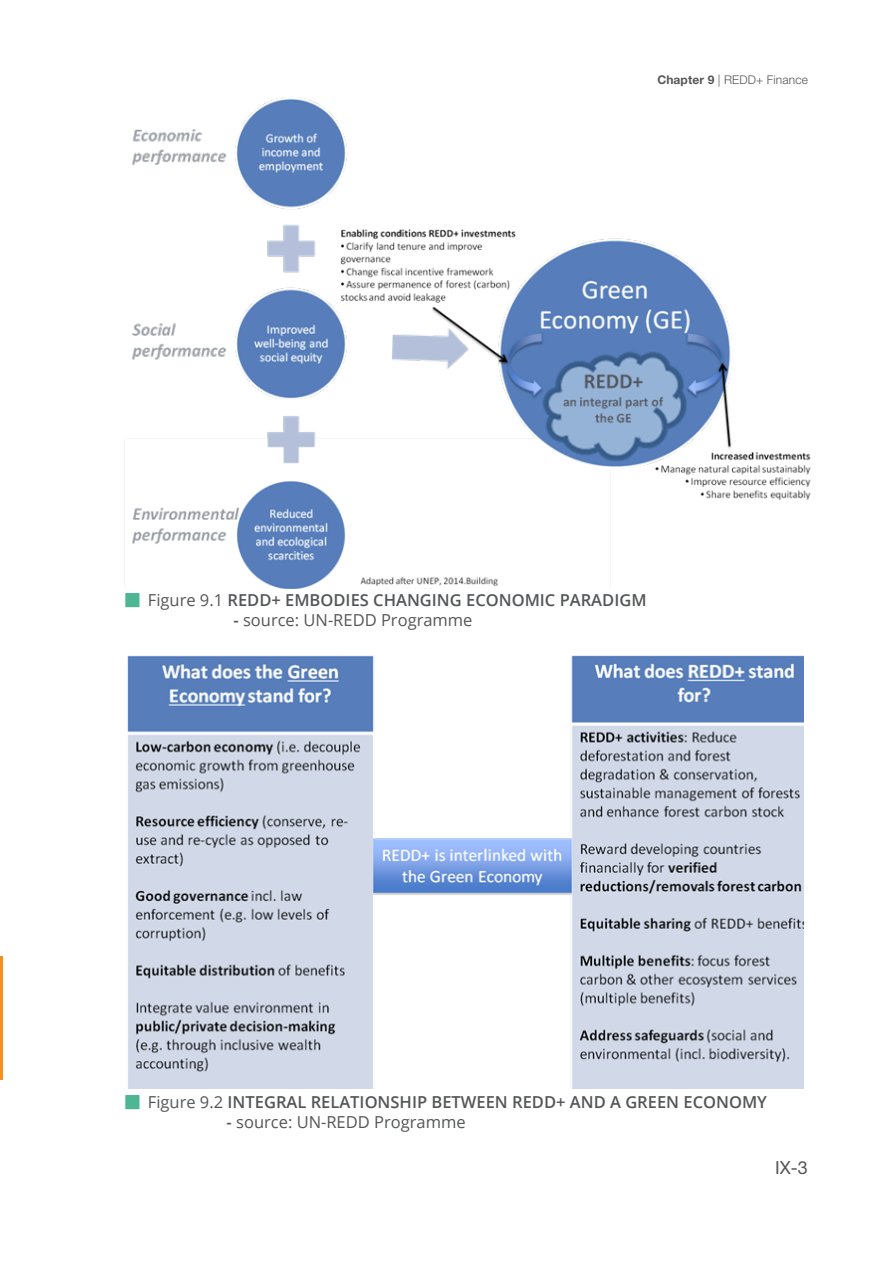
<style>
.page{position:relative;width:893px;height:1263px;background:#fff}
.page>*{position:absolute;margin:0;border:0;box-sizing:border-box;transform-origin:0 0}
.t1{font:18px "Helvetica Neue";color:#545557}
.head{font:600 16.5px "Open Sans";color:#545557}
.head-2{font:16.5px "Open Sans";color:#545557}
.t2{font:300 12px "Helvetica Neue";letter-spacing:.01em;color:#545557}
.s1{font-weight:700}
.s2{font-weight:400}
.s3{font-weight:600}
</style>
<div class="page">
<img style="left:132px;top:97px;width:679px;height:491px">
<img style="left:127px;top:655px;width:677px;height:433px">
<hr style="left:0;top:956px;width:3px;height:123px;background:#f58f1f">
<p class="t2" style="left:657px;top:70px;width:152px"><span class="s1">Chapter 9</span> | REDD+ Finance</p>
<p class="head" style="left:148px;top:589px;width:500px"><span class="s2">Figure 9.1</span> REDD+ EMBODIES CHANGING ECONOMIC PARADIGM</p>
<p class="head-2" style="left:233px;top:609px;width:241px"><span class="s3">-</span> source: UN-REDD Programme</p>
<p class="head" style="left:148px;top:1090px;width:621px"><span class="s2">Figure 9.2</span> INTEGRAL RELATIONSHIP BETWEEN REDD+ AND A GREEN ECONOMY</p>
<p class="head-2" style="left:227px;top:1110px;width:241px"><span class="s3">-</span> source: UN-REDD Programme</p>
<p class="t1" style="left:775px;top:1154px;width:34px">IX-3</p>
</div>
